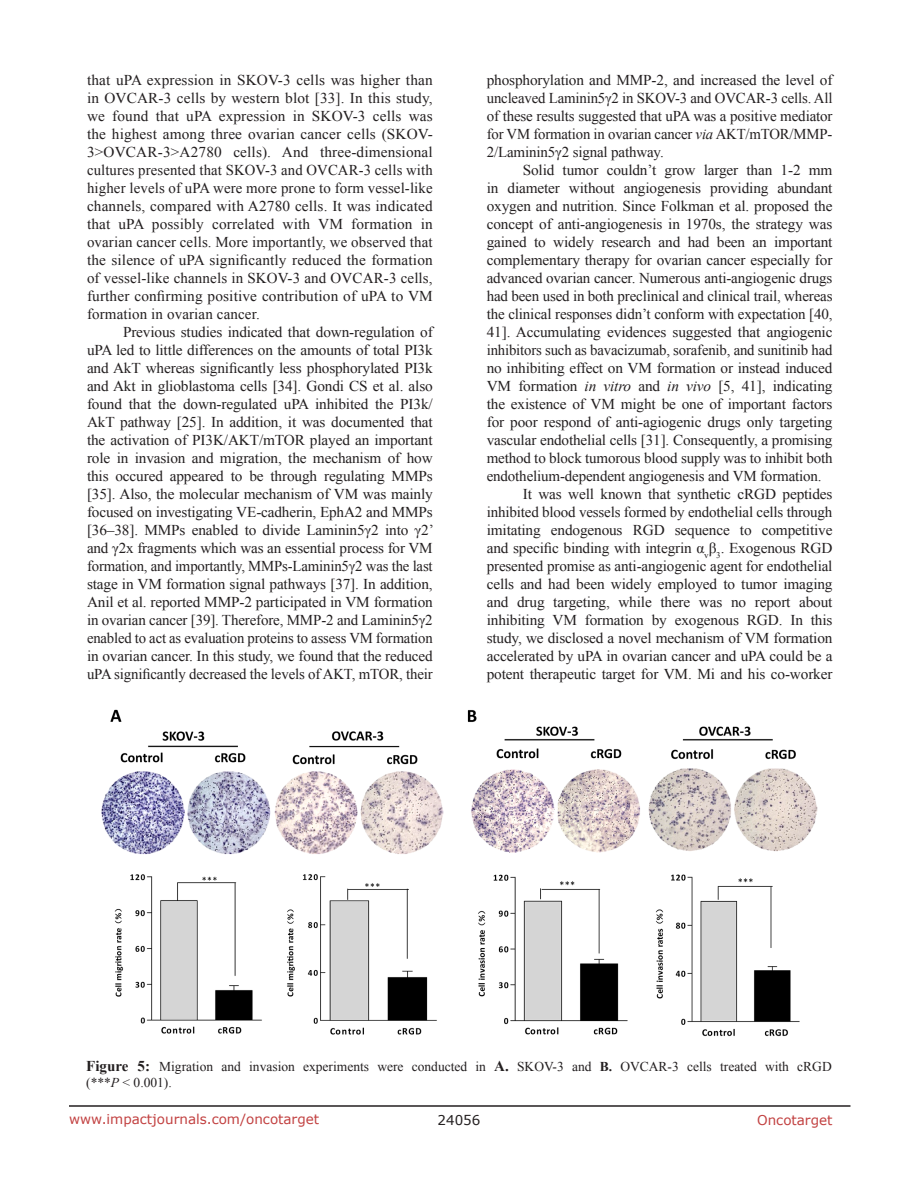
<style>
.page{position:relative;width:918px;height:1188px;background:#fff}
.page>*{position:absolute;margin:0;border:0;box-sizing:border-box;transform-origin:0 0}
.BodyText{font:15px/18px "Times New Roman";letter-spacing:-.01em;color:#231f20;text-align:justify}
.figuretext{font:13.5px/16.2px "Times New Roman";color:#231f20}
.t1{font:13.5px "Verdana";color:#c24141}
.t2{font:13.5px "Verdana";color:#231f20}
.s1{font-style:italic}
.s2{font-weight:700;font-size:15px}
.s3{font-weight:700}
</style>
<div class="page">
<hr style="left:69px;top:1105px;width:781px;height:2px;background:#231f20">
<img style="left:101px;top:709px;width:717px;height:328px">
<p class="BodyText" style="left:87px;top:71px;width:347px">that uPA expression in SKOV-3 cells was higher than in OVCAR-3 cells by western blot [33]. In this study, we found that uPA expression in SKOV-3 cells was the highest among three ovarian cancer cells (SKOV-3&gt;OVCAR-3&gt;A2780 cells). And three-dimensional cultures presented that SKOV-3 and OVCAR-3 cells with higher levels of uPA were more prone to form vessel-like channels, compared with A2780 cells. It was indicated that uPA possibly correlated with VM formation in ovarian cancer cells. More importantly, we observed that the silence of uPA significantly reduced the formation of vessel-like channels in SKOV-3 and OVCAR-3 cells, further confirming positive contribution of uPA to VM formation in ovarian cancer.</p>
<p class="BodyText" style="left:87px;top:323px;width:348px;text-indent:36px">Previous studies indicated that down-regulation of uPA led to little differences on the amounts of total PI3k and AkT whereas significantly less phosphorylated PI3k and Akt in glioblastoma cells [34]. Gondi CS et al. also found that the down-regulated uPA inhibited the PI3k/ AkT pathway [25]. In addition, it was documented that the activation of PI3K/AKT/mTOR played an important role in invasion and migration, the mechanism of how this occured appeared to be through regulating MMPs [35]. Also, the molecular mechanism of VM was mainly focused on investigating VE-cadherin, EphA2 and MMPs [36–38]. MMPs enabled to divide Laminin5γ2 into γ2’ and γ2x fragments which was an essential process for VM formation, and importantly, MMPs-Laminin5γ2 was the last stage in VM formation signal pathways [37]. In addition, Anil et al. reported MMP-2 participated in VM formation in ovarian cancer [39]. Therefore, MMP-2 and Laminin5γ2 enabled to act as evaluation proteins to assess VM formation in ovarian cancer. In this study, we found that the reduced uPA significantly decreased the levels of AKT, mTOR, their</p>
<p class="BodyText" style="left:487px;top:71px;width:347px">phosphorylation and MMP-2, and increased the level of uncleaved Laminin5γ2 in SKOV-3 and OVCAR-3 cells. All of these results suggested that uPA was a positive mediator for VM formation in ovarian cancer <span class="s1">via</span> AKT/mTOR/MMP-2/Laminin5γ2 signal pathway.</p>
<p class="BodyText" style="left:487px;top:161px;width:347px;text-indent:36px">Solid tumor couldn’t grow larger than 1-2 mm in diameter without angiogenesis providing abundant oxygen and nutrition. Since Folkman et al. proposed the concept of anti-angiogenesis in 1970s, the strategy was gained to widely research and had been an important complementary therapy for ovarian cancer especially for advanced ovarian cancer. Numerous anti-angiogenic drugs had been used in both preclinical and clinical trail, whereas the clinical responses didn’t conform with expectation [40, 41]. Accumulating evidences suggested that angiogenic inhibitors such as bavacizumab, sorafenib, and sunitinib had no inhibiting effect on VM formation or instead induced VM formation <span class="s1">in vitro</span> and <span class="s1">in vivo</span> [5, 41], indicating the existence of VM might be one of important factors for poor respond of anti-agiogenic drugs only targeting vascular endothelial cells [31]. Consequently, a promising method to block tumorous blood supply was to inhibit both endothelium-dependent angiogenesis and VM formation.</p>
<p class="BodyText" style="left:487px;top:485px;width:347px;text-indent:36px">It was well known that synthetic cRGD peptides inhibited blood vessels formed by endothelial cells through imitating endogenous RGD sequence to competitive and specific binding with integrin α<sub>v</sub>β<sub>3</sub>. Exogenous RGD presented promise as anti-angiogenic agent for endothelial cells and had been widely employed to tumor imaging and drug targeting, while there was no report about inhibiting VM formation by exogenous RGD. In this study, we disclosed a novel mechanism of VM formation accelerated by uPA in ovarian cancer and uPA could be a potent therapeutic target for VM. Mi and his co-worker</p>
<p class="figuretext" style="left:86px;top:1058px;width:747px"><span class="s2">Figure 5:</span> Migration and invasion experiments were conducted in <span class="s2">A.</span> SKOV-3 and <span class="s3">B.</span> OVCAR-3 cells treated with cRGD (***<span class="s1">P</span> &lt; 0.001).</p>
<p class="t1" style="left:69px;top:1110px;width:252px">www.impactjournals.com/oncotarget</p>
<p class="t2" style="left:438px;top:1111px;width:44px">24056</p>
<p class="t1" style="left:757px;top:1111px;width:77px">Oncotarget</p>
</div>
